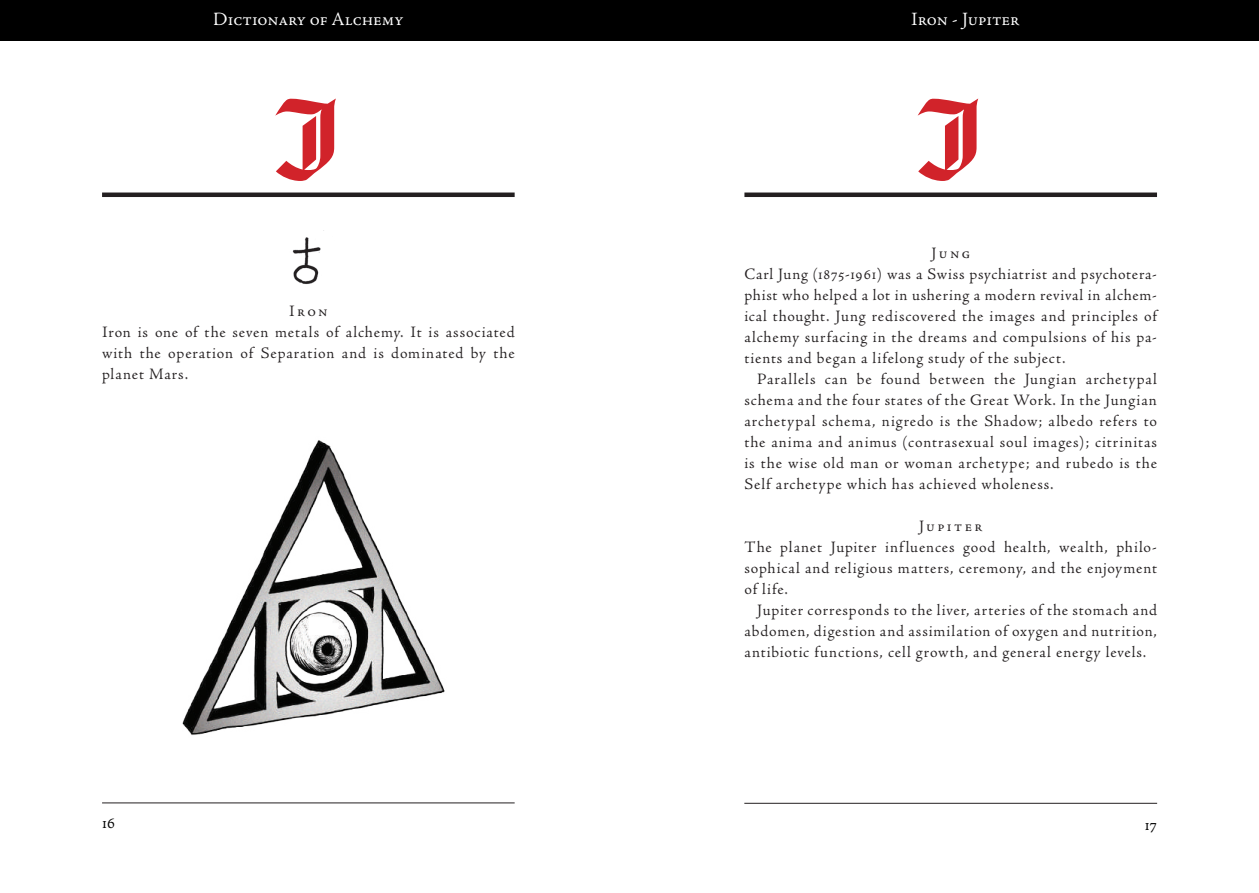
<style>
.page{position:relative;width:1259px;height:893px;background:#fff}
.page>*{position:absolute;margin:0;border:0;box-sizing:border-box;transform-origin:0 0}
.t1{font:121.5px "San Marco";color:#d1232a}
.t2{font:19.5px "Adobe Jenson Regular SC";color:#fff}
.t3{font:18px "Adobe Jenson Regular SC";color:#000}
.t4{font:16.5px/21px "Adobe Jenson";letter-spacing:.055em;color:#231f20;text-align:justify}
.t5{font:16.5px "Adobe Jenson Regular SC";letter-spacing:.14em;color:#231f20}
.s1{font-family:"Adobe Jenson Regular SC"}
</style>
<div class="page">
<hr style="left:102px;top:802px;width:412px;height:1px;background:#231f20">
<div style="left:0;top:0;width:629px;height:40px;background:#000"></div>
<div style="left:629px;top:0;width:630px;height:40px;background:#000"></div>
<hr style="left:102px;top:193px;width:412px;height:4px;background:#231f20">
<hr style="left:744px;top:193px;width:413px;height:4px;background:#231f20">
<hr style="left:744px;top:803px;width:413px;height:1px;background:#231f20">
<img style="left:292px;top:230px;width:32px;height:54px">
<img style="left:182px;top:440px;width:263px;height:295px">
<p class="t2" style="left:213px;top:9px;width:192px">Dictionary of Alchemy</p>
<p class="t2" style="left:911px;top:9px;width:110px">Iron - Jupiter</p>
<h1 class="t1" style="left:272px;top:77px;width:74px">I</h1>
<h1 class="t1" style="left:914px;top:77px;width:74px">I</h1>
<p class="t5" style="left:289px;top:302px;width:40px">Iron</p>
<p class="t4" style="left:102px;top:322px;width:414px">Iron is one of the seven metals of alchemy. It is associated with the operation of Separation and is dominated by the planet Mars.</p>
<p class="t3" style="left:102px;top:813px;width:14px">16</p>
<p class="t5" style="left:931px;top:244px;width:40px">Jung</p>
<p class="t4" style="left:744px;top:264px;width:414px">Carl Jung (<span class="s1">1875-1961</span>) was a Swiss psychiatrist and psychotera&shy;phist who helped a lot in ushering a modern revival in alchem&shy;ical thought. Jung rediscovered the images and principles of alchemy surfacing in the dreams and compulsions of his pa&shy;tients and began a lifelong study of the subject.</p>
<p class="t4" style="left:744px;top:369px;width:414px;text-indent:13px">Parallels can be found between the Jungian archetypal schema and the four states of the Great Work. In the Jungian archetypal schema, nigredo is the Shadow; albedo refers to the anima and animus (contrasexual soul images); citrinitas is the wise old man or woman archetype; and rubedo is the Self archetype which has achieved wholeness.</p>
<p class="t5" style="left:919px;top:517px;width:65px">Jupiter</p>
<p class="t4" style="left:744px;top:537px;width:414px">The planet Jupiter influences good health, wealth, philo&shy;sophical and religious matters, ceremony, and the enjoyment of life.</p>
<p class="t4" style="left:744px;top:600px;width:414px;text-indent:13px">Jupiter corresponds to the liver, arteries of the stomach and abdomen, digestion and assimilation of oxygen and nutrition, antibiotic functions, cell growth, and general energy levels.</p>
<p class="t3" style="left:1144px;top:815px;width:14px">17</p>
</div>
